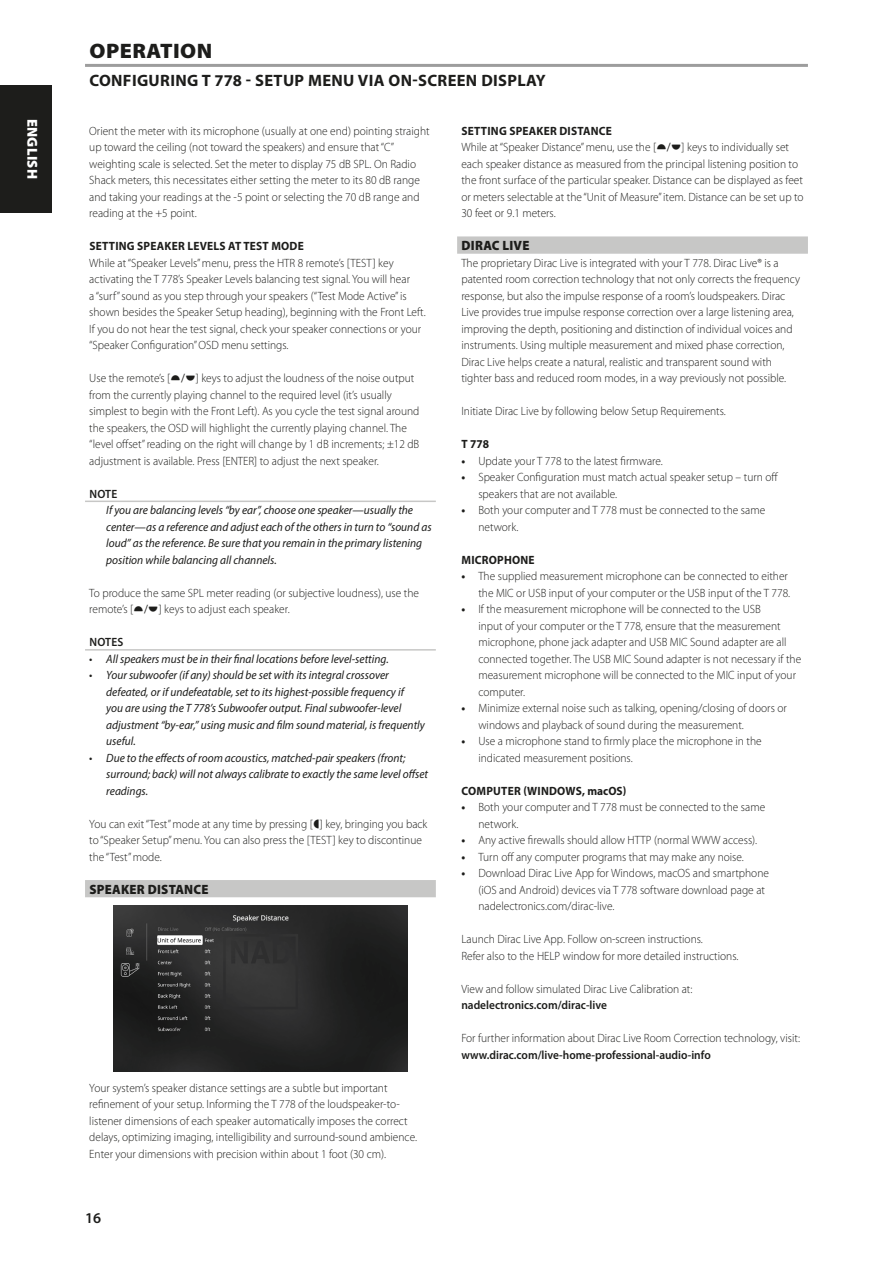
<style>
.page{position:relative;width:893px;height:1263px;background:#fff}
.page>*{position:absolute;margin:0;border:0;box-sizing:border-box;transform-origin:0 0}
.Body_copy_-_header{font:900 21px "Myriad Pro";letter-spacing:.02em;color:#1d1d1b;scale:1.05 1}
.Body_copy_-_header-2{font:700 16.5px "Myriad Pro";letter-spacing:.02em;color:#1d1d1b}
.t1{font:600 15px "Myriad Pro";color:#1d1d1b}
.t2{font:900 14.4px "Myriad Pro";letter-spacing:.02em;color:#fff}
.Body_copy_-_sub-sect{font:900 13.5px "Myriad Pro";letter-spacing:.02em;color:#1d1d1b;scale:.95 1}
.Body_copy_-_normal{font:300 12px/16.5px "Myriad Pro";color:#1d1d1b;scale:.95 1}
.Body_copy_-_indent_1{font:300 12px/16.5px "Myriad Pro";color:#1d1d1b;scale:.95 1}
.Body_copy_-_note{font:italic 12px/16.5px "Myriad Pro";color:#1d1d1b;scale:.95 1}
.Body_copy_-_sub-sect-2{font:700 12px "Myriad Pro";letter-spacing:.02em;color:#1d1d1b;scale:.95 1}
.Body_copy_-_normal-2{font:600 12px "Myriad Pro";color:#1d1d1b;scale:.95 1}
.Body_copy_-_note_hea{font:600 12px "Myriad Pro";letter-spacing:.02em;color:#1d1d1b;scale:.95 1}
.s1{font-weight:700}
</style>
<div class="page">
<div style="left:0;top:85px;width:51px;height:128px;background:#1d1d1b"></div>
<hr style="left:85px;top:501px;width:351px;height:1px;background:#c7c7c6">
<hr style="left:85px;top:649px;width:351px;height:2px;background:#c7c7c6">
<div style="left:85px;top:880px;width:351px;height:17px;background:#c7c7c6"></div>
<div style="left:457px;top:236px;width:351px;height:18px;background:#c7c7c6"></div>
<hr style="left:85px;top:64px;width:723px;height:3px;background:#9d9d9d">
<img style="left:113px;top:906px;width:295px;height:165px">
<p class="t2" style="left:42px;top:119px;width:62px;rotate:90deg">ENGLISH</p>
<p class="Body_copy_-_header" style="left:90px;top:37px;width:118px">OPERATION</p>
<p class="Body_copy_-_header-2" style="left:89px;top:70px;width:458px">CONFIGURING T 778 - SETUP MENU VIA ON-SCREEN DISPLAY</p>
<p class="Body_copy_-_normal" style="left:89px;top:122px;width:360px">Orient the meter with its microphone (usually at one end) pointing straight up toward the ceiling (not toward the speakers) and ensure that “C” weighting scale is selected. Set the meter to display 75 dB SPL. On Radio Shack meters, this necessitates either setting the meter to its 80 dB range and taking your readings at the -5 point or selecting the 70 dB range and reading at the +5 point.</p>
<p class="Body_copy_-_sub-sect-2" style="left:89px;top:238px;width:227px">SETTING SPEAKER LEVELS AT TEST MODE</p>
<p class="Body_copy_-_normal" style="left:89px;top:254px;width:356px">While at “Speaker Levels” menu, press the HTR 8 remote’s [TEST] key activating the T 778’s Speaker Levels balancing test signal. You will hear<br>a “surf” sound as you step through your speakers (“Test Mode Active” is shown besides the Speaker Setup heading), beginning with the Front Left.<br>If you do not hear the test signal, check your speaker connections or your “Speaker Configuration” OSD menu settings.</p>
<p class="Body_copy_-_normal" style="left:89px;top:370px;width:87px">Use the remote’s [</p>
<p class="Body_copy_-_normal" style="left:89px;top:370px;width:349px;text-indent:107px">] keys to adjust the loudness of the noise output from the currently playing channel to the required level (it’s usually simplest to begin with the Front Left). As you cycle the test signal around the speakers, the OSD will highlight the currently playing channel. The “level offset” reading on the right will change by 1 dB increments; ±12 dB adjustment is available. Press [ENTER] to adjust the next speaker.</p>
<p class="Body_copy_-_note_hea" style="left:89px;top:486px;width:31px">NOTE</p>
<p class="Body_copy_-_note" style="left:106px;top:502px;width:344px">If you are balancing levels “by ear”, choose one speaker—usually the center—as a reference and adjust each of the others in turn to “sound as loud” as the reference. Be sure that you remain in the primary listening position while balancing all channels.</p>
<p class="Body_copy_-_normal" style="left:89px;top:584px;width:349px">To produce the same SPL meter reading (or subjective loudness), use the remote’s [</p>
<p class="Body_copy_-_normal" style="left:159px;top:601px;width:139px">] keys to adjust each speaker.</p>
<p class="Body_copy_-_note_hea" style="left:89px;top:634px;width:37px">NOTES</p>
<p class="Body_copy_-_note" style="left:89px;top:650px;width:317px">• All speakers must be in their final locations before level-setting.</p>
<p class="Body_copy_-_note" style="left:106px;top:667px;width:337px;text-indent:-17px">• Your subwoofer (if any) should be set with its integral crossover defeated, or if undefeatable, set to its highest-possible frequency if<br>you are using the T 778’s Subwoofer output. Final subwoofer-level adjustment “by-ear,” using music and film sound material, is frequently useful.</p>
<p class="Body_copy_-_note" style="left:106px;top:749px;width:340px;text-indent:-17px">• Due to the effects of room acoustics, matched-pair speakers (front; surround; back) will not always calibrate to exactly the same level offset readings.</p>
<p class="Body_copy_-_normal" style="left:89px;top:815px;width:357px">You can exit “Test” mode at any time by pressing [ ] key, bringing you back to “Speaker Setup” menu. You can also press the [TEST] key to discontinue the “Test” mode.</p>
<p class="Body_copy_-_sub-sect" style="left:89px;top:880px;width:127px">SPEAKER DISTANCE</p>
<p class="Body_copy_-_normal" style="left:89px;top:1079px;width:347px">Your system’s speaker distance settings are a subtle but important refinement of your setup. Informing the T 778 of the loudspeaker-to&shy;listener dimensions of each speaker automatically imposes the correct delays, optimizing imaging, intelligibility and surround-sound ambience.<br>Enter your dimensions with precision within about 1 foot (30 cm).</p>
<p class="t1" style="left:85px;top:1208px;width:18px">16</p>
<p class="Body_copy_-_sub-sect-2" style="left:461px;top:123px;width:160px">SETTING SPEAKER DISTANCE</p>
<p class="Body_copy_-_normal" style="left:461px;top:139px;width:206px">While at “Speaker Distance” menu, use the [</p>
<p class="Body_copy_-_normal" style="left:461px;top:139px;width:362px;text-indent:220px">] keys to individually set each speaker distance as measured from the principal listening position to the front surface of the particular speaker. Distance can be displayed as feet or meters selectable at the “Unit of Measure” item. Distance can be set up to 30 feet or 9.1 meters.</p>
<p class="Body_copy_-_sub-sect" style="left:461px;top:236px;width:73px">DIRAC LIVE</p>
<p class="Body_copy_-_normal" style="left:461px;top:254px;width:358px">The proprietary Dirac Live is integrated with your T 778. Dirac Live® is a patented room correction technology that not only corrects the frequency response, but also the impulse response of a room’s loudspeakers. Dirac Live provides true impulse response correction over a large listening area, improving the depth, positioning and distinction of individual voices and instruments. Using multiple measurement and mixed phase correction, Dirac Live helps create a natural, realistic and transparent sound with tighter bass and reduced room modes, in a way previously not possible.</p>
<p class="Body_copy_-_normal" style="left:461px;top:403px;width:280px">Initiate Dirac Live by following below Setup Requirements.</p>
<p class="Body_copy_-_sub-sect-2" style="left:461px;top:436px;width:31px">T 778</p>
<p class="Body_copy_-_indent_1" style="left:461px;top:452px;width:214px"><span class="s1">•</span> Update your T 778 to the latest firmware.</p>
<p class="Body_copy_-_indent_1" style="left:478px;top:469px;width:317px;text-indent:-17px"><span class="s1">•</span> Speaker Configuration must match actual speaker setup – turn off speakers that are not available.</p>
<p class="Body_copy_-_indent_1" style="left:478px;top:502px;width:303px;text-indent:-17px"><span class="s1">•</span> Both your computer and T 778 must be connected to the same network.</p>
<p class="Body_copy_-_sub-sect-2" style="left:461px;top:552px;width:79px">MICROPHONE</p>
<p class="Body_copy_-_indent_1" style="left:461px;top:568px;width:348px;text-align:right"><span class="s1">•</span> The supplied measurement microphone can be connected to either the MIC or USB input of your computer or the USB input of the T 778.</p>
<p class="Body_copy_-_indent_1" style="left:478px;top:601px;width:341px;text-indent:-17px"><span class="s1">•</span> If the measurement microphone will be connected to the USB<br>input of your computer or the T 778, ensure that the measurement microphone, phone jack adapter and USB MIC Sound adapter are all connected together. The USB MIC Sound adapter is not necessary if the measurement microphone will be connected to the MIC input of your computer.</p>
<p class="Body_copy_-_indent_1" style="left:478px;top:700px;width:326px;text-indent:-17px"><span class="s1">•</span> Minimize external noise such as talking, opening/closing of doors or windows and playback of sound during the measurement.</p>
<p class="Body_copy_-_indent_1" style="left:478px;top:733px;width:300px;text-indent:-17px"><span class="s1">•</span> Use a microphone stand to firmly place the microphone in the indicated measurement positions.</p>
<p class="Body_copy_-_sub-sect-2" style="left:461px;top:783px;width:175px">COMPUTER (WINDOWS, macOS)</p>
<p class="Body_copy_-_indent_1" style="left:478px;top:799px;width:303px;text-indent:-17px"><span class="s1">•</span> Both your computer and T 778 must be connected to the same network.</p>
<p class="Body_copy_-_indent_1" style="left:461px;top:832px;width:313px"><span class="s1">•</span> Any active firewalls should allow HTTP (normal WWW access).</p>
<p class="Body_copy_-_indent_1" style="left:461px;top:848px;width:299px"><span class="s1">•</span> Turn off any computer programs that may make any noise.</p>
<p class="Body_copy_-_indent_1" style="left:478px;top:865px;width:307px;text-indent:-17px"><span class="s1">•</span> Download Dirac Live App for Windows, macOS and smartphone (iOS and Android) devices via T 778 software download page at nadelectronics.com/dirac-live.</p>
<p class="Body_copy_-_normal" style="left:461px;top:931px;width:256px">Launch Dirac Live App. Follow on-screen instructions.</p>
<p class="Body_copy_-_normal" style="left:461px;top:947px;width:293px">Refer also to the HELP window for more detailed instructions.</p>
<p class="Body_copy_-_normal" style="left:461px;top:980px;width:245px">View and follow simulated Dirac Live Calibration at:</p>
<p class="Body_copy_-_normal-2" style="left:461px;top:997px;width:155px">nadelectronics.com/dirac-live</p>
<p class="Body_copy_-_normal" style="left:461px;top:1030px;width:358px">For further information about Dirac Live Room Correction technology, visit:</p>
<p class="Body_copy_-_normal-2" style="left:461px;top:1047px;width:264px">www.dirac.com/live-home-professional-audio-info</p>
</div>
